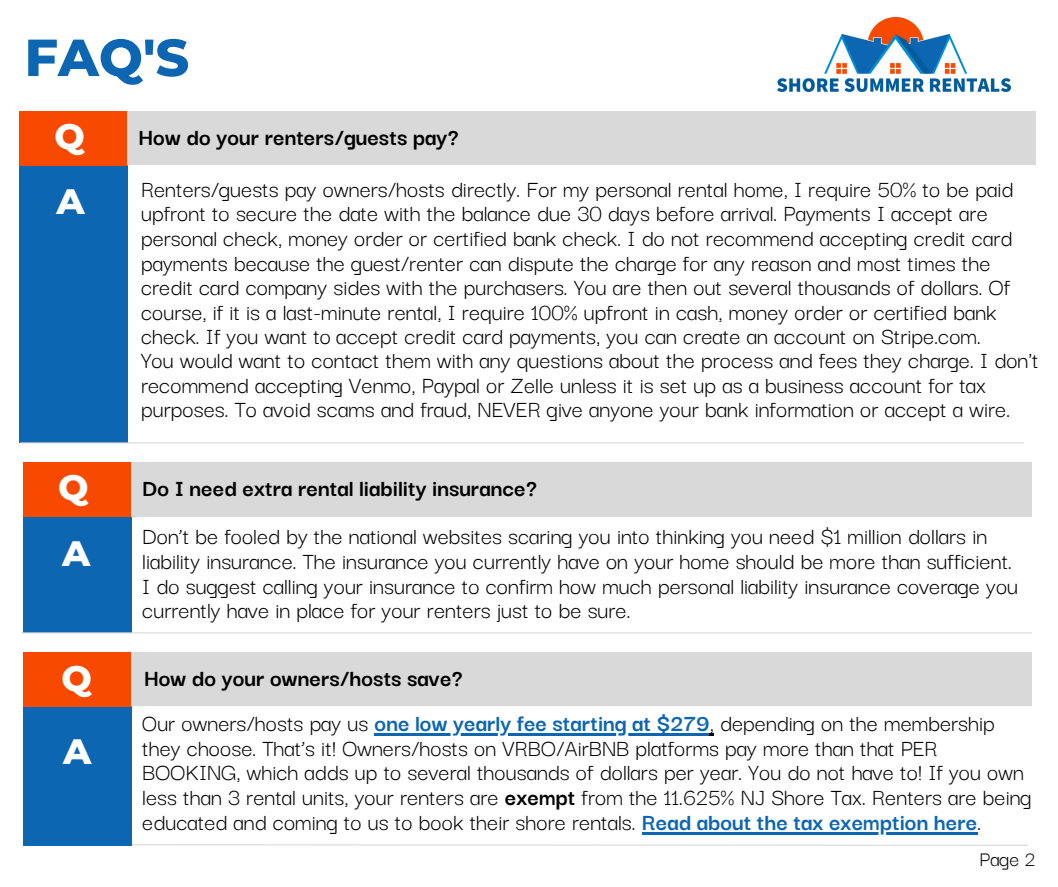
<style>
.page{position:relative;width:1058px;height:887px;background:#fff}
.page>*{position:absolute;margin:0;border:0;box-sizing:border-box;transform-origin:0 0}
.t1{font:800 52.05px "Montserrat";color:#0d66b2}
.t2{font:800 36px/64.7px "Montserrat";color:#fff}
.t3{font:25.05px/24.6px "Darker Grotesque";color:#000}
.t4{font:700 25.05px "Darker Grotesque";color:#000}
.t5{font:22.2px "Darker Grotesque";color:#000}
.s1{font-weight:700;color:#0d66b2}
.s2{font-weight:700}
</style>
<div class="page">
<img style="left:777px;top:17px;width:233px;height:75px">
<div style="left:19px;top:166px;width:108px;height:276px;background:#0d66b2"></div>
<div style="left:19px;top:112px;width:108px;height:54px;background:#f74a00"></div>
<svg style="left:28px;top:843px;width:1000px;height:3px"></svg>
<div style="left:23px;top:517px;width:108px;height:115px;background:#0d66b2"></div>
<div style="left:23px;top:462px;width:108px;height:55px;background:#f74a00"></div>
<hr style="left:21px;top:632px;width:1011px;height:1px;background:#d9d9d9">
<div style="left:23px;top:706px;width:108px;height:139px;background:#0d66b2"></div>
<div style="left:23px;top:652px;width:108px;height:54px;background:#f74a00"></div>
<hr style="left:20px;top:442px;width:1004px;height:1px;background:#d9d9d9">
<div style="left:127px;top:112px;width:908px;height:53px;background:#d9d9d9"></div>
<div style="left:131px;top:462px;width:900px;height:54px;background:#d9d9d9"></div>
<div style="left:131px;top:652px;width:900px;height:54px;background:#d9d9d9"></div>
<hr style="left:374px;top:733px;width:336px;height:2px;background:#0d66b2">
<hr style="left:642px;top:832px;width:335px;height:2px;background:#0d66b2">
<h1 class="t1" style="left:25px;top:26px;width:166px">FAQ'S</h1>
<h2 class="t2" style="left:54px;top:103px;width:32px">Q<br>A</h2>
<h2 class="t2" style="left:58px;top:454px;width:34px;line-height:65.8px">Q<br>A</h2>
<h2 class="t2" style="left:61px;top:645px;width:32px">Q</h2>
<h2 class="t2" style="left:63px;top:719px;width:30px">A</h2>
<p class="t4" style="left:139px;top:119px;width:321px">How do your renters/guests pay?</p>
<p class="t3" style="left:141px;top:175px;width:874px">Renters/guests pay owners/hosts directly. For my personal rental home, I require 50% to be paid upfront to secure the date with the balance due 30 days before arrival. Payments I accept are personal check, money order or certified bank check. I do not recommend accepting credit card payments because the guest/renter can dispute the charge for any reason and most times the credit card company sides with the purchasers. You are then out several thousands of dollars. Of course, if it is a last-minute rental, I require 100% upfront in cash, money order or certified bank check. If you want to accept credit card payments, you can create an account on Stripe.com.</p>
<p class="t3" style="left:141px;top:346px;width:899px">You would want to contact them with any questions about the process and fees they charge. I don't recommend accepting Venmo, Paypal or Zelle unless it is set up as a business account for tax purposes. To avoid scams and fraud, NEVER give anyone your bank information or accept a wire.</p>
<p class="t4" style="left:142px;top:469px;width:396px">Do I need extra rental liability insurance?</p>
<p class="t3" style="left:142px;top:522px;width:877px">Don’t be fooled by the national websites scaring you into thinking you need $1 million dollars in liability insurance. The insurance you currently have on your home should be more than sufficient.<br>I do suggest calling your insurance to confirm how much personal liability insurance coverage you currently have in place for your renters just to be sure.</p>
<p class="t4" style="left:144px;top:659px;width:320px">How do your owners/hosts save?</p>
<p class="t3" style="left:142px;top:709px;width:890px">Our owners/hosts pay us <span class="s1">one low yearly fee starting at $279</span>, depending on the membership they choose. That’s it! Owners/hosts on VRBO/AirBNB platforms pay more than that PER BOOKING, which adds up to several thousands of dollars per year. You do not have to! If you own less than 3 rental units, your renters are <span class="s2">exempt</span> from the 11.625% NJ Shore Tax. Renters are being educated and coming to us to book their shore rentals. <span class="s1">Read about the tax exemption here</span>.</p>
<p class="t5" style="left:979px;top:842px;width:57px">Page 2</p>
</div>
